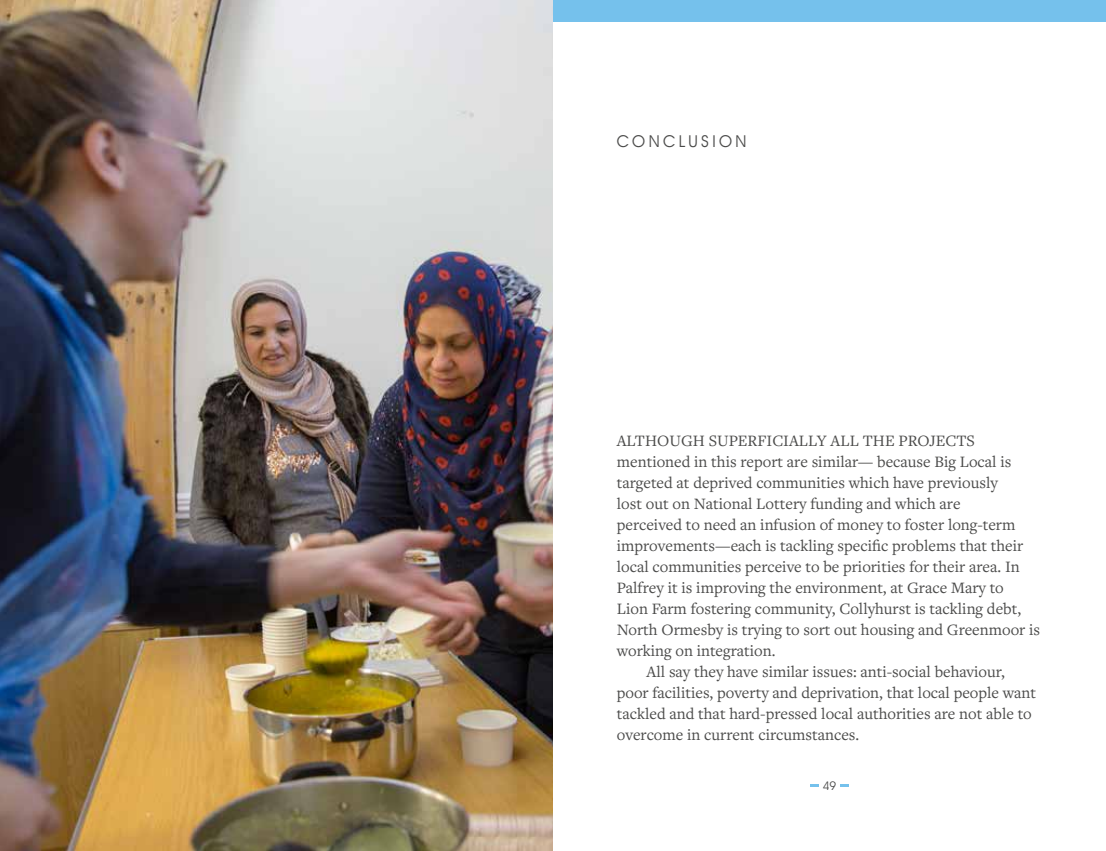
<style>
.page{position:relative;width:1106px;height:851px;background:#fff}
.page>*{position:absolute;margin:0;border:0;box-sizing:border-box;transform-origin:0 0}
.t1{font:16.5px "Freight Text Pro";color:#4a4a49}
.t2{font:16.5px "Avant Garde IT Cby BT";letter-spacing:.205em;color:#4a4a49}
.t3{font:12px "Avant Garde IT Cby BT";color:#4a4a49}
</style>
<div class="page">
<svg style="left:840px;top:784px;width:8px;height:2px"></svg>
<svg style="left:810px;top:784px;width:9px;height:2px"></svg>
<img style="left:0;top:0;width:553px;height:850px">
<div style="left:553px;top:0;width:553px;height:21px;background:#75c1ec"></div>
<p class="t2" style="left:617px;top:131px;width:131px">CONCLUSION</p>
<p class="t1" style="left:617px;top:429px;width:359px">ALTHOUGH SUPERFICIALLY ALL THE PROJECTS</p>
<p class="t1" style="left:617px;top:450px;width:396px">mentioned in this report are similar— because Big Local is</p>
<p class="t1" style="left:617px;top:471px;width:383px">targeted at deprived communities which have previously</p>
<p class="t1" style="left:617px;top:492px;width:345px">lost out on National Lottery funding and which are</p>
<p class="t1" style="left:617px;top:513px;width:400px">perceived to need an infusion of money to foster long-term</p>
<p class="t1" style="left:617px;top:534px;width:408px">improvements—each is tackling specific problems that their</p>
<p class="t1" style="left:617px;top:555px;width:404px">local communities perceive to be priorities for their area. In</p>
<p class="t1" style="left:617px;top:576px;width:388px">Palfrey it is improving the environment, at Grace Mary to</p>
<p class="t1" style="left:617px;top:597px;width:406px">Lion Farm fostering community, Collyhurst is tackling debt,</p>
<p class="t1" style="left:617px;top:618px;width:425px">North Ormesby is trying to sort out housing and Greenmoor is</p>
<p class="t1" style="left:617px;top:639px;width:160px">working on integration.</p>
<p class="t1" style="left:646px;top:660px;width:360px">All say they have similar issues: anti-social behaviour,</p>
<p class="t1" style="left:617px;top:681px;width:421px">poor facilities, poverty and deprivation, that local people want</p>
<p class="t1" style="left:617px;top:702px;width:416px">tackled and that hard-pressed local authorities are not able to</p>
<p class="t1" style="left:617px;top:723px;width:244px">overcome in current circumstances.</p>
<p class="t3" style="left:822px;top:778px;width:15px">49</p>
</div>
